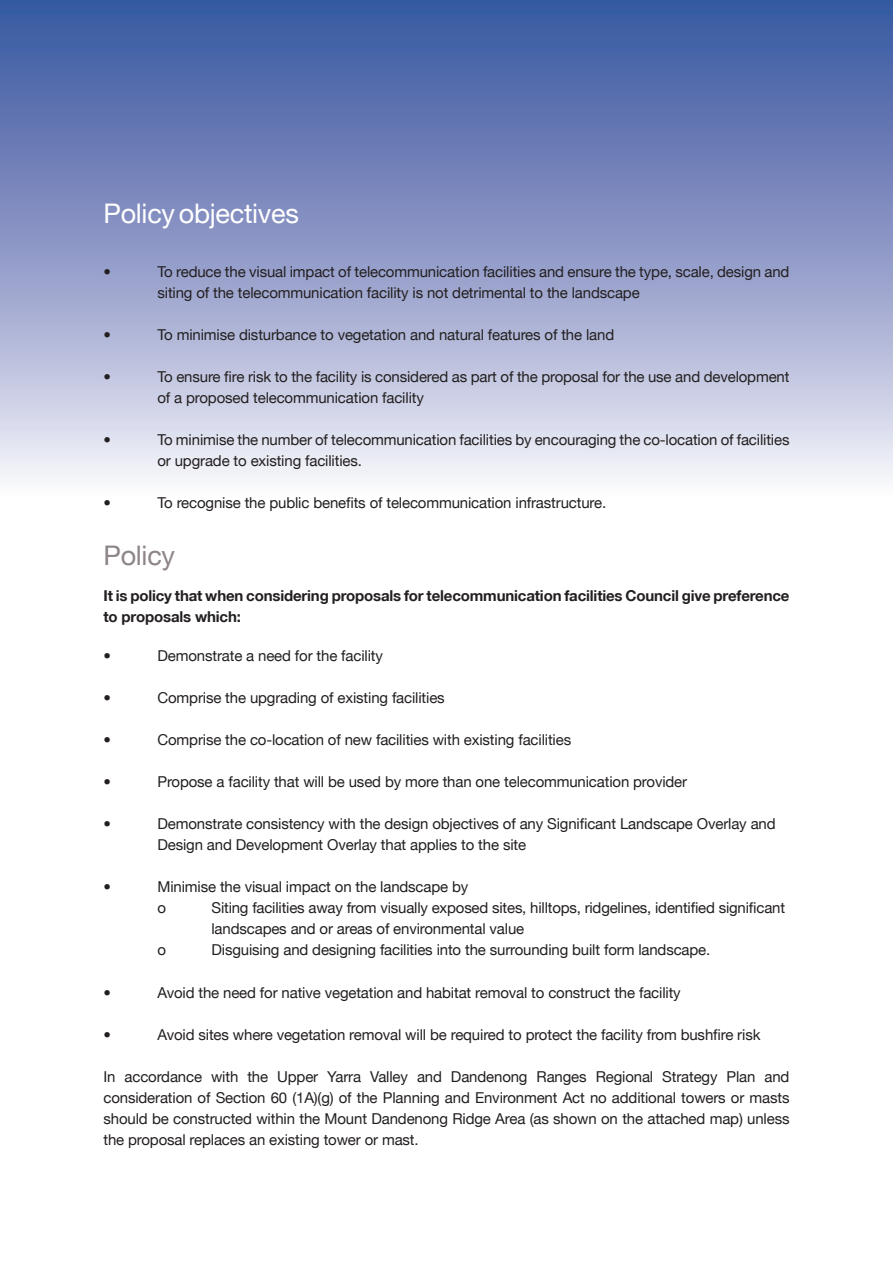
<style>
.page{position:relative;width:893px;height:1263px;background:#fff}
.page>*{position:absolute;margin:0;border:0;box-sizing:border-box;transform-origin:0 0}
.t1{font:27px "Helvetica Neue LT";letter-spacing:-.01em;color:#fff}
.t2{font:27px "Helvetica Neue LT";letter-spacing:-.01em;color:#8d8586}
.t3{font:15px/21px "Helvetica Neue LT";letter-spacing:-.01em;color:#231f20}
.t4{font:700 15px/21px "Helvetica Neue LT";letter-spacing:-.01em;color:#231f20}
</style>
<div class="page">
<div style="left:0;top:0;width:893px;height:523px;background:linear-gradient(to bottom,#304d9b,#fffbfe)"></div>
<p class="t1" style="left:103px;top:198px;width:197px">Policyobjectives</p>
<p class="t3" style="left:103px;top:261px;width:9px">•</p>
<p class="t3" style="left:157px;top:261px;width:633px">To reduce the visual impact of telecommunication facilities and ensure the type, scale, design and</p>
<p class="t3" style="left:157px;top:282px;width:484px">siting of the telecommunication facility is not detrimental to the landscape</p>
<p class="t3" style="left:103px;top:324px;width:9px">•</p>
<p class="t3" style="left:157px;top:324px;width:458px">To minimise disturbance to vegetation and natural features of the land</p>
<p class="t3" style="left:103px;top:366px;width:9px">•</p>
<p class="t3" style="left:157px;top:366px;width:633px">To ensure fire risk to the facility is considered as part of the proposal for the use and development</p>
<p class="t3" style="left:157px;top:387px;width:268px">of a proposed telecommunication facility</p>
<p class="t3" style="left:103px;top:429px;width:9px">•</p>
<p class="t3" style="left:157px;top:429px;width:633px">To minimise the number of telecommunication facilities by encouraging the co-location of facilities</p>
<p class="t3" style="left:157px;top:450px;width:206px">or upgrade to existing facilities.</p>
<p class="t3" style="left:103px;top:492px;width:9px">•</p>
<p class="t3" style="left:157px;top:492px;width:450px">To recognise the public benefits of telecommunication infrastructure.</p>
<p class="t2" style="left:103px;top:540px;width:73px">Policy</p>
<p class="t4" style="left:103px;top:585px;width:687px">It is policy that when considering proposals for telecommunication facilities Council give preference to proposals which:</p>
<p class="t3" style="left:103px;top:645px;width:9px">•</p>
<p class="t3" style="left:157px;top:645px;width:227px">Demonstrate a need for the facility</p>
<p class="t3" style="left:103px;top:687px;width:9px">•</p>
<p class="t3" style="left:157px;top:687px;width:289px">Comprise the upgrading of existing facilities</p>
<p class="t3" style="left:103px;top:729px;width:9px">•</p>
<p class="t3" style="left:157px;top:729px;width:415px">Comprise the co-location of new facilities with existing facilities</p>
<p class="t3" style="left:103px;top:771px;width:9px">•</p>
<p class="t3" style="left:157px;top:771px;width:531px">Propose a facility that will be used by more than one telecommunication provider</p>
<p class="t3" style="left:103px;top:813px;width:9px">•</p>
<p class="t3" style="left:157px;top:813px;width:620px">Demonstrate consistency with the design objectives of any Significant Landscape Overlay and<br>Design and Development Overlay that applies to the site</p>
<p class="t3" style="left:103px;top:876px;width:9px">•</p>
<p class="t3" style="left:157px;top:876px;width:312px">Minimise the visual impact on the landscape by</p>
<p class="t3" style="left:157px;top:897px;width:10px">o</p>
<p class="t3" style="left:211px;top:897px;width:575px">Siting facilities away from visually exposed sites, hilltops, ridgelines, identified significant landscapes and or areas of environmental value</p>
<p class="t3" style="left:157px;top:939px;width:10px">o</p>
<p class="t3" style="left:211px;top:939px;width:500px">Disguising and designing facilities into the surrounding built form landscape.</p>
<p class="t3" style="left:103px;top:981px;width:9px">•</p>
<p class="t3" style="left:157px;top:981px;width:525px">Avoid the need for native vegetation and habitat removal to construct the facility</p>
<p class="t3" style="left:103px;top:1023px;width:9px">•</p>
<p class="t3" style="left:157px;top:1023px;width:604px">Avoid sites where vegetation removal will be required to protect the facility from bushfire risk</p>
<p class="t3" style="left:103px;top:1065px;width:688px;text-align:justify">In accordance with the Upper Yarra Valley and Dandenong Ranges Regional Strategy Plan and consideration of Section 60 (1A)(g) of the Planning and Environment Act no additional towers or masts should be constructed within the Mount Dandenong Ridge Area (as shown on the attached map) unless the proposal replaces an existing tower or mast.</p>
</div>
